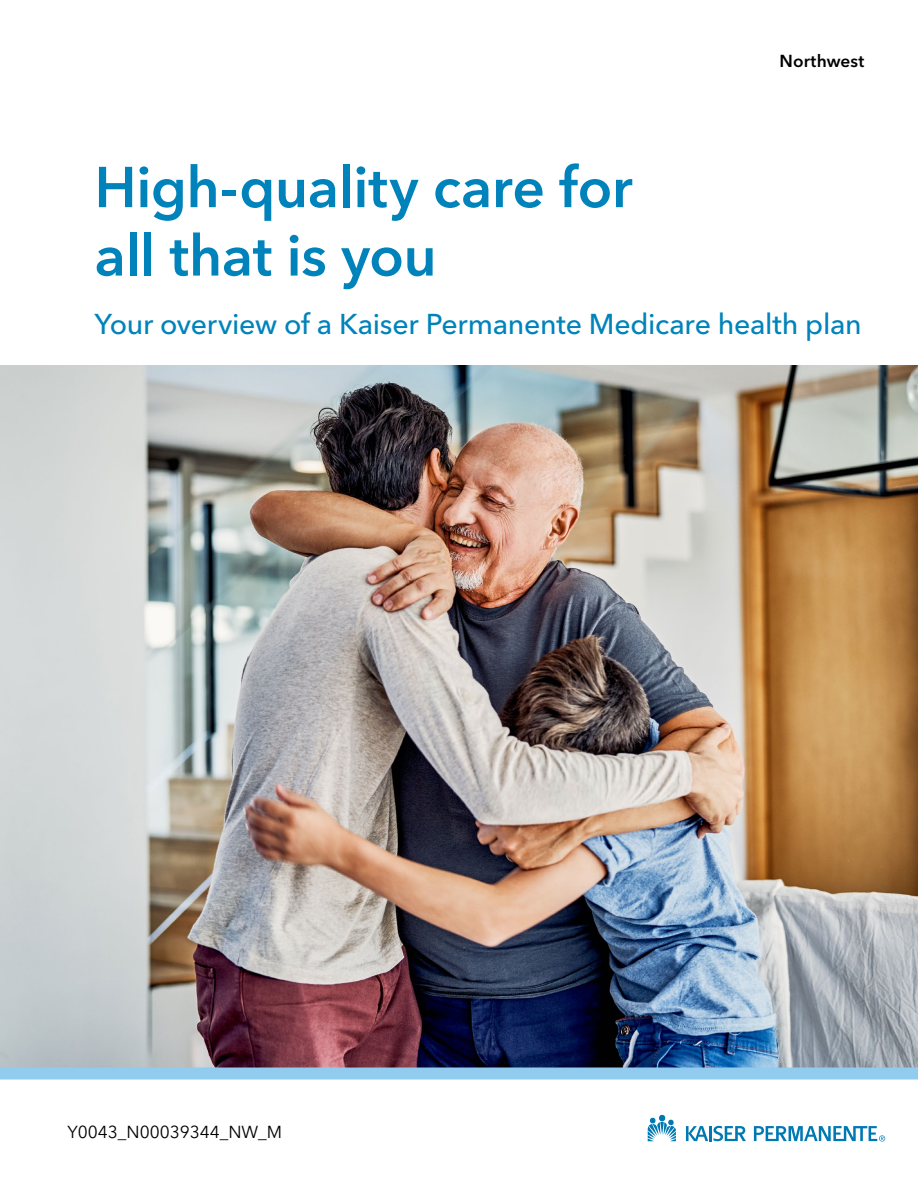
<style>
.page{position:relative;width:918px;height:1188px;background:#fff}
.page>*{position:absolute;margin:0;border:0;box-sizing:border-box;transform-origin:0 0}
.Headline_35_41{font:600 57px/68.4px "Avenir Next LT Pro";letter-spacing:-.005em;color:#0083bb}
.Subhead_20_25{font:500 28.5px "Avenir Next LT Pro";letter-spacing:-.01em;color:#0083bb}
.t1{font:17.25px "Avenir Next LT Pro";color:#000}
.t2{font:600 17.25px "Avenir Next LT Pro";letter-spacing:.005em;color:#000}
</style>
<div class="page">
<img style="left:0;top:365px;width:918px;height:703px">
<svg style="left:648px;top:1115px;width:28px;height:26px"></svg>
<svg style="left:686px;top:1126px;width:60px;height:15px"></svg>
<svg style="left:754px;top:1126px;width:131px;height:15px"></svg>
<div style="left:0;top:1068px;width:918px;height:11px;background:#91ccef"></div>
<p class="t2" style="left:780px;top:50px;width:86px">Northwest</p>
<p class="Headline_35_41" style="left:94px;top:153px;width:540px">High-quality care for all that is you</p>
<p class="Subhead_20_25" style="left:94px;top:307px;width:769px">Your overview of a Kaiser Permanente Medicare health plan</p>
<p class="t1" style="left:68px;top:1121px;width:216px">Y0043_N00039344_NW_M</p>
</div>
